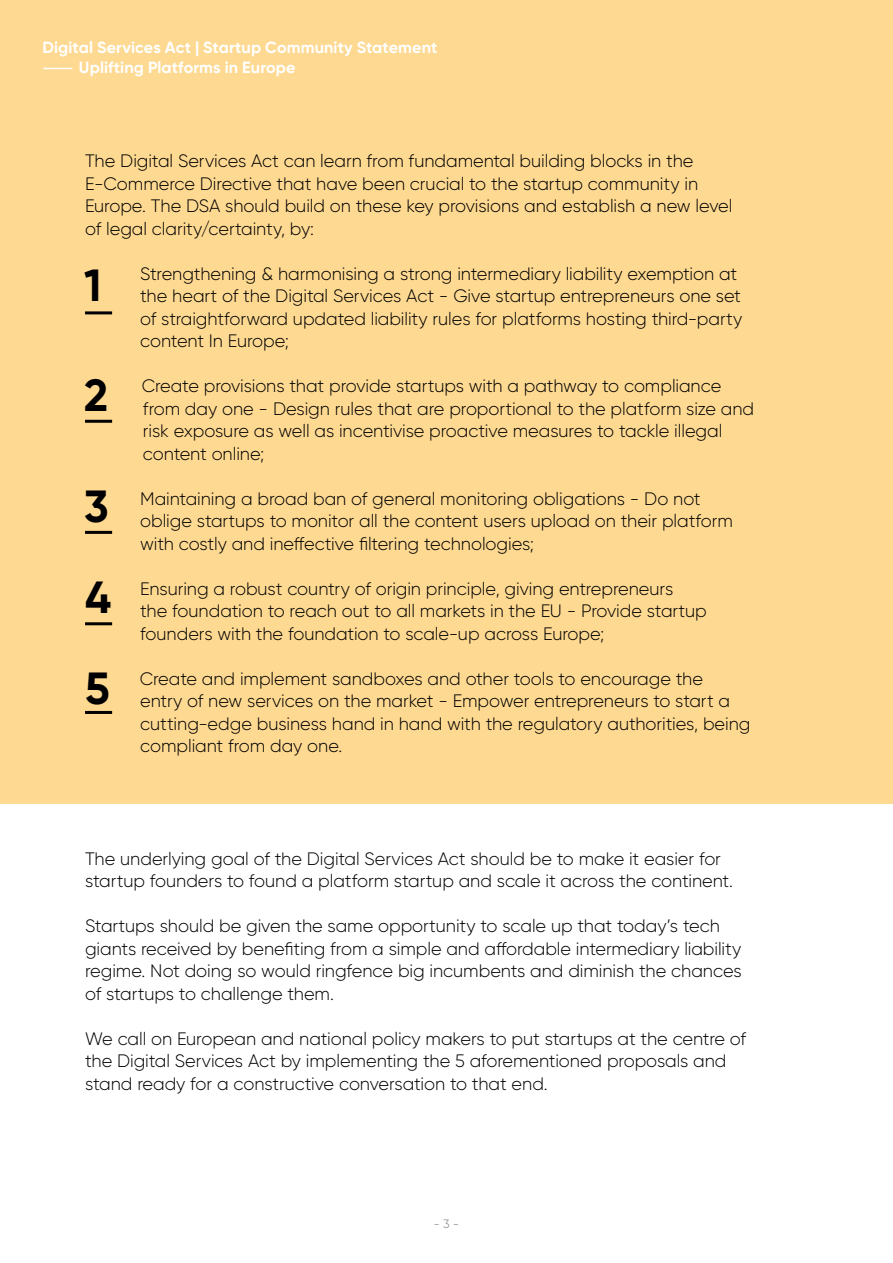
<style>
.page{position:relative;width:893px;height:1263px;background:#fff}
.page>*{position:absolute;margin:0;border:0;box-sizing:border-box;transform-origin:0 0}
.t1{font:700 45px/90.9px "Gilroy";color:#000;text-align:justify}
.t2{font:300 18px/22.5px "Gilroy";letter-spacing:-.005em;color:#000}
.t3{font:700 16.2px/20.2px "Gilroy";letter-spacing:.005em;color:#fff}
.t4{font:300 12px "Gilroy";color:#7c7b7b}
</style>
<div class="page">
<div style="left:0;top:0;width:893px;height:1148px;background:#fed992"></div>
<div style="left:0;top:805px;width:893px;height:458px;background:#fff"></div>
<hr style="left:85px;top:311px;width:27px;height:3px;background:#000">
<hr style="left:85px;top:420px;width:27px;height:3px;background:#000">
<hr style="left:85px;top:531px;width:27px;height:3px;background:#000">
<hr style="left:85px;top:622px;width:27px;height:3px;background:#000">
<hr style="left:85px;top:711px;width:27px;height:3px;background:#000">
<svg style="left:43px;top:68px;width:29px;height:1px"></svg>
<p class="t3" style="left:79px;top:37px;width:360px;text-indent:-36px">Digital Services Act | Startup Community Statement<br>Uplifting Platforms in Europe</p>
<p class="t2" style="left:85px;top:150px;width:649px">The Digital Services Act can learn from fundamental building blocks in the E-Commerce Directive that have been crucial to the startup community in Europe. The DSA should build on these key provisions and establish a new level of legal clarity/certainty, by:</p>
<p class="t2" style="left:140px;top:262px;width:604px">Strengthening &amp; harmonising a strong intermediary liability exemption at the heart of the Digital Services Act - Give startup entrepreneurs one set of straightforward updated liability rules for platforms hosting third-party content In Europe;</p>
<p class="t2" style="left:142px;top:375px;width:614px">Create provisions that provide startups with a pathway to compliance from day one - Design rules that are proportional to the platform size and risk exposure as well as incentivise proactive measures to tackle illegal content online;</p>
<p class="t2" style="left:140px;top:487px;width:594px">Maintaining a broad ban of general monitoring obligations - Do not oblige startups to monitor all the content users upload on their platform with costly and ineffective filtering technologies;</p>
<p class="t2" style="left:140px;top:577px;width:568px">Ensuring a robust country of origin principle, giving entrepreneurs<br>the foundation to reach out to all markets in the EU - Provide startup founders with the foundation to scale-up across Europe;</p>
<p class="t2" style="left:140px;top:667px;width:612px">Create and implement sandboxes and other tools to encourage the<br>entry of new services on the market - Empower entrepreneurs to start a cutting-edge business hand in hand with the regulatory authorities, being compliant from day one.</p>
<h1 class="t1" style="left:84px;top:239px;width:19px">1</h1>
<h1 class="t1" style="left:84px;top:350px;width:25px">2</h1>
<h1 class="t1" style="left:84px;top:460px;width:29px">3<br>4<br>5</h1>
<p class="t2" style="left:85px;top:847px;width:649px">The underlying goal of the Digital Services Act should be to make it easier for startup founders to found a platform startup and scale it across the continent.</p>
<p class="t2" style="left:85px;top:915px;width:658px">Startups should be given the same opportunity to scale up that today’s tech giants received by benefiting from a simple and affordable intermediary liability regime. Not doing so would ringfence big incumbents and diminish the chances of startups to challenge them.</p>
<p class="t2" style="left:85px;top:1027px;width:663px">We call on European and national policy makers to put startups at the centre of the Digital Services Act by implementing the 5 aforementioned proposals and stand ready for a constructive conversation to that end.</p>
<p class="t4" style="left:434px;top:1216px;width:27px">- 3 -</p>
</div>
